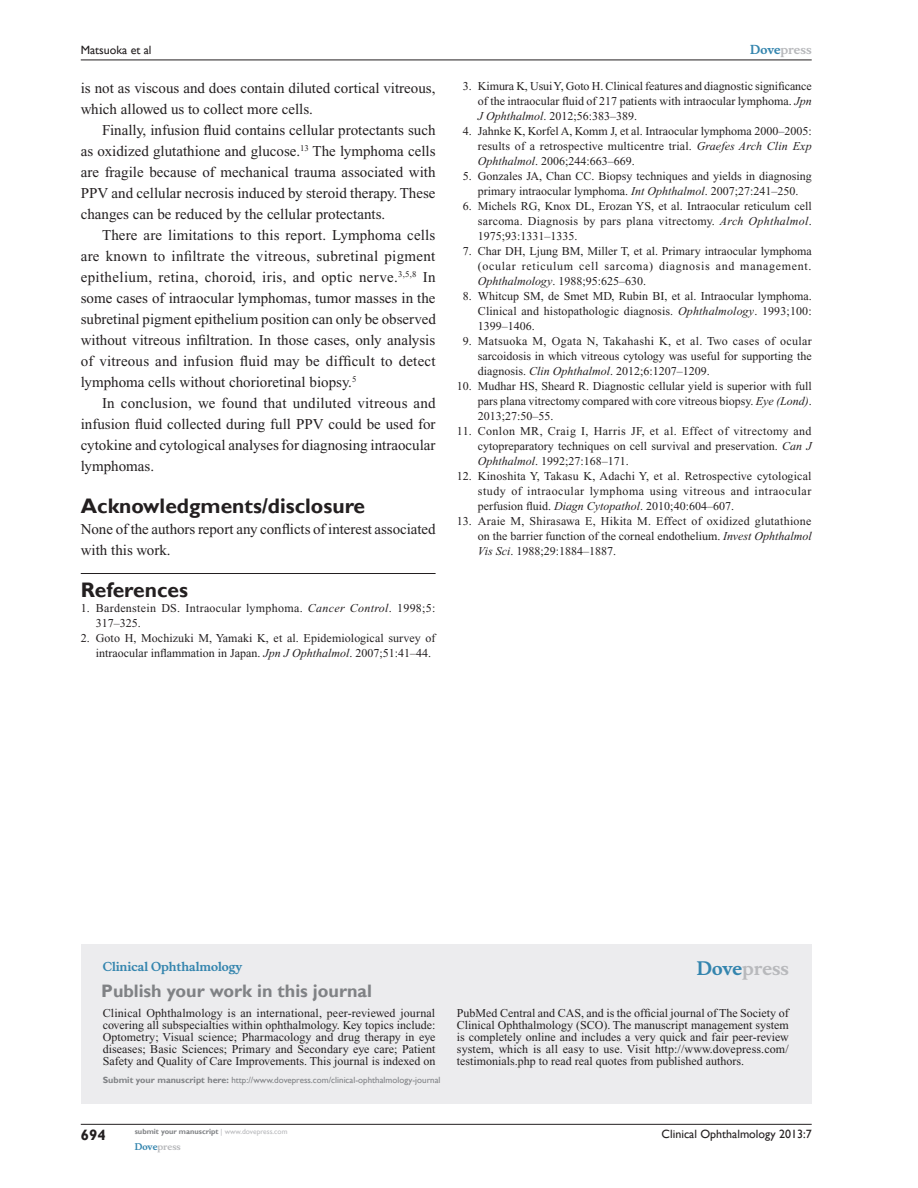
<style>
.page{position:relative;width:918px;height:1188px;background:#fff}
.page>*{position:absolute;margin:0;border:0;box-sizing:border-box;transform-origin:0 0}
.RefH{font:700 21px "Gill Sans";color:#231f20}
.PromBx-H1{font:700 18px "Gill Sans";color:#808285}
.PromBx-Brand{font:700 18px "Musee";color:#b8b9bc}
.Tx{font:15px/21px "Times New Roman";color:#231f20;text-align:justify}
.TxF{font:15px/21px "Times New Roman";letter-spacing:-.005em;color:#231f20}
.t1{font:700 15px "Gill Sans";color:#231f20}
.RefNL2{font:12px/15px "Times New Roman";color:#231f20;text-align:justify}
.PromBx-Tx{font:12px/12px "Times New Roman";color:#231f20;text-align:justify}
.RefNL1{font:12px/15px "Times New Roman";letter-spacing:.005em;color:#231f20}
.RefNL1-2{font:12px/15px "Times New Roman";letter-spacing:.025em;color:#231f20}
.t2{font:12px "Gill Sans";color:#231f20}
.PromBx-JrnlName{font:700 12px "Musee";color:#3485ae}
.t3{font:700 12px "Musee";color:#b8b9bc}
.PromBx-SubmitMssWebA{font:9px "Gill Sans";color:#808285}
.t4{font:700 9px "Musee";color:#b8b9bc}
.t5{font:700 7.5px "Gill Sans";color:#808285}
.s1{font-style:italic}
.s2{color:#3485ae}
.s3{font-weight:700}
.s4{font-weight:400;color:#b8b9bc}
</style>
<div class="page">
<div style="left:81px;top:944px;width:731px;height:159px;background:#ececee"></div>
<hr style="left:81px;top:573px;width:355px;height:1px;background:#231f20">
<hr style="left:81px;top:1124px;width:731px;height:1px;background:#231f20">
<hr style="left:81px;top:60px;width:731px;height:1px;background:#231f20">
<p class="t2" style="left:81px;top:43px;width:72px">Matsuoka et al</p>
<p class="Tx" style="left:81px;top:77px;width:356px">is not as viscous and does contain diluted cortical vitreous, which allowed us to collect more cells.</p>
<p class="Tx" style="left:81px;top:119px;width:356px;text-indent:21px">Finally, infusion fluid contains cellular protectants such as oxidized glutathione and glucose.<sup>13</sup> The lymphoma cells are fragile because of mechanical trauma associated with PPV and cellular necrosis induced by steroid therapy. These changes can be reduced by the cellular protectants.</p>
<p class="Tx" style="left:81px;top:224px;width:357px;text-indent:21px">There are limitations to this report. Lymphoma cells are known to infiltrate the vitreous, subretinal pigment epithelium, retina, choroid, iris, and optic nerve.<sup>3,5,8</sup> In some cases of intraocular lymphomas, tumor masses in the subretinal pigment epithelium position can only be observed without vitreous infiltration. In those cases, only analysis of vitreous and infusion fluid may be difficult to detect lymphoma cells without chorioretinal biopsy.<sup>5</sup></p>
<p class="Tx" style="left:81px;top:392px;width:356px;text-indent:21px">In conclusion, we found that undiluted vitreous and infusion fluid collected during full PPV could be used for cytokine and cytological analyses for diagnosing intraocular lymphomas.</p>
<h1 class="RefH" style="left:81px;top:493px;width:286px">Acknowledgments/disclosure</h1>
<p class="TxF" style="left:81px;top:518px;width:356px">None of the authors report any conflicts of interest associated with this work.</p>
<p class="RefH" style="left:81px;top:577px;width:109px">References</p>
<p class="RefNL1-2" style="left:96px;top:600px;width:341px;text-indent:-15px">1. Bardenstein DS. Intraocular lymphoma. <span class="s1">Cancer Control</span>. 1998;5:<br>317–325.</p>
<p class="RefNL1" style="left:96px;top:630px;width:341px;text-indent:-15px">2. Goto H, Mochizuki M, Yamaki K, et al. Epidemiological survey of intraocular inflammation in Japan. <span class="s1">Jpn J Ophthalmol</span>. 2007;51:41–44.</p>
<p class="t3" style="left:750px;top:43px;width:63px"><span class="s2">Dove</span>press</p>
<p class="RefNL2" style="left:478px;top:79px;width:335px;text-indent:-15px">3. Kimura K, Usui Y, Goto H. Clinical features and diagnostic significance of the intraocular fluid of 217 patients with intraocular lymphoma. <span class="s1">Jpn J Ophthalmol</span>. 2012;56:383–389.</p>
<p class="RefNL2" style="left:478px;top:124px;width:335px;text-indent:-15px">4. Jahnke K, Korfel A, Komm J, et al. Intraocular lymphoma 2000–2005: results of a retrospective multicentre trial. <span class="s1">Graefes Arch Clin Exp Ophthalmol</span>. 2006;244:663–669.</p>
<p class="RefNL2" style="left:463px;top:169px;width:350px;text-align:center">5. Gonzales JA, Chan CC. Biopsy techniques and yields in diagnosing primary intraocular lymphoma. <span class="s1">Int Ophthalmol</span>. 2007;27:241–250.</p>
<p class="RefNL2" style="left:478px;top:199px;width:335px;text-indent:-15px">6. Michels RG, Knox DL, Erozan YS, et al. Intraocular reticulum cell sarcoma. Diagnosis by pars plana vitrectomy. <span class="s1">Arch Ophthalmol</span>.<br>1975;93:1331–1335.</p>
<p class="RefNL2" style="left:478px;top:244px;width:335px;text-indent:-15px">7. Char DH, Ljung BM, Miller T, et al. Primary intraocular lymphoma (ocular reticulum cell sarcoma) diagnosis and management.<br><span class="s1">Ophthalmology</span>. 1988;95:625–630.</p>
<p class="RefNL2" style="left:478px;top:289px;width:335px;text-indent:-15px">8. Whitcup SM, de Smet MD, Rubin BI, et al. Intraocular lymphoma.<br>Clinical and histopathologic diagnosis. <span class="s1">Ophthalmology</span>. 1993;100:<br>1399–1406.</p>
<p class="RefNL2" style="left:478px;top:334px;width:335px;text-indent:-15px">9. Matsuoka M, Ogata N, Takahashi K, et al. Two cases of ocular sarcoidosis in which vitreous cytology was useful for supporting the diagnosis. <span class="s1">Clin Ophthalmol</span>. 2012;6:1207–1209.</p>
<p class="RefNL2" style="left:478px;top:379px;width:335px;text-indent:-21px">10. Mudhar HS, Sheard R. Diagnostic cellular yield is superior with full pars plana vitrectomy compared with core vitreous biopsy. <span class="s1">Eye (Lond)</span>.<br>2013;27:50–55.</p>
<p class="RefNL2" style="left:478px;top:424px;width:335px;text-indent:-21px">11. Conlon MR, Craig I, Harris JF, et al. Effect of vitrectomy and cytopreparatory techniques on cell survival and preservation. <span class="s1">Can J Ophthalmol</span>. 1992;27:168–171.</p>
<p class="RefNL2" style="left:478px;top:469px;width:335px;text-indent:-21px">12. Kinoshita Y, Takasu K, Adachi Y, et al. Retrospective cytological study of intraocular lymphoma using vitreous and intraocular perfusion fluid. <span class="s1">Diagn Cytopathol</span>. 2010;40:604–607.</p>
<p class="RefNL2" style="left:478px;top:514px;width:335px;text-indent:-21px">13. Araie M, Shirasawa E, Hikita M. Effect of oxidized glutathione on the barrier function of the corneal endothelium. <span class="s1">Invest Ophthalmol Vis Sci</span>. 1988;29:1884–1887.</p>
<p class="PromBx-JrnlName" style="left:103px;top:959px;width:141px">Clinical Ophthalmology</p>
<p class="PromBx-H1" style="left:101px;top:980px;width:272px">Publish your work in this journal</p>
<p class="PromBx-Brand" style="left:697px;top:958px;width:94px"><span class="s2">Dove</span>press</p>
<p class="PromBx-Tx" style="left:103px;top:1007px;width:334px">Clinical Ophthalmology is an international, peer-reviewed journal covering all subspecialties within ophthalmology. Key topics include:<br>Optometry; Visual science; Pharmacology and drug therapy in eye diseases; Basic Sciences; Primary and Secondary eye care; Patient Safety and Quality of Care Improvements. This journal is indexed on</p>
<p class="PromBx-Tx" style="left:457px;top:1007px;width:333px">PubMed Central and CAS, and is the official journal of The Society of Clinical Ophthalmology (SCO). The manuscript management system is completely online and includes a very quick and fair peer-review system, which is all easy to use. Visit http://www.dovepress.com/ testimonials.php to read real quotes from published authors.</p>
<p class="PromBx-SubmitMssWebA" style="left:103px;top:1075px;width:339px"><span class="s3">Submit your manuscript here:</span> http://www.dovepress.com/clinical-ophthalmology-journal</p>
<p class="t1" style="left:81px;top:1126px;width:26px">694</p>
<p class="t5" style="left:135px;top:1127px;width:154px">submit your manuscript <span class="s4">| www.dovepress.com</span></p>
<p class="t4" style="left:135px;top:1141px;width:48px"><span class="s2">Dove</span>press</p>
<p class="t2" style="left:662px;top:1127px;width:152px">Clinical Ophthalmology 2013:7</p>
</div>
